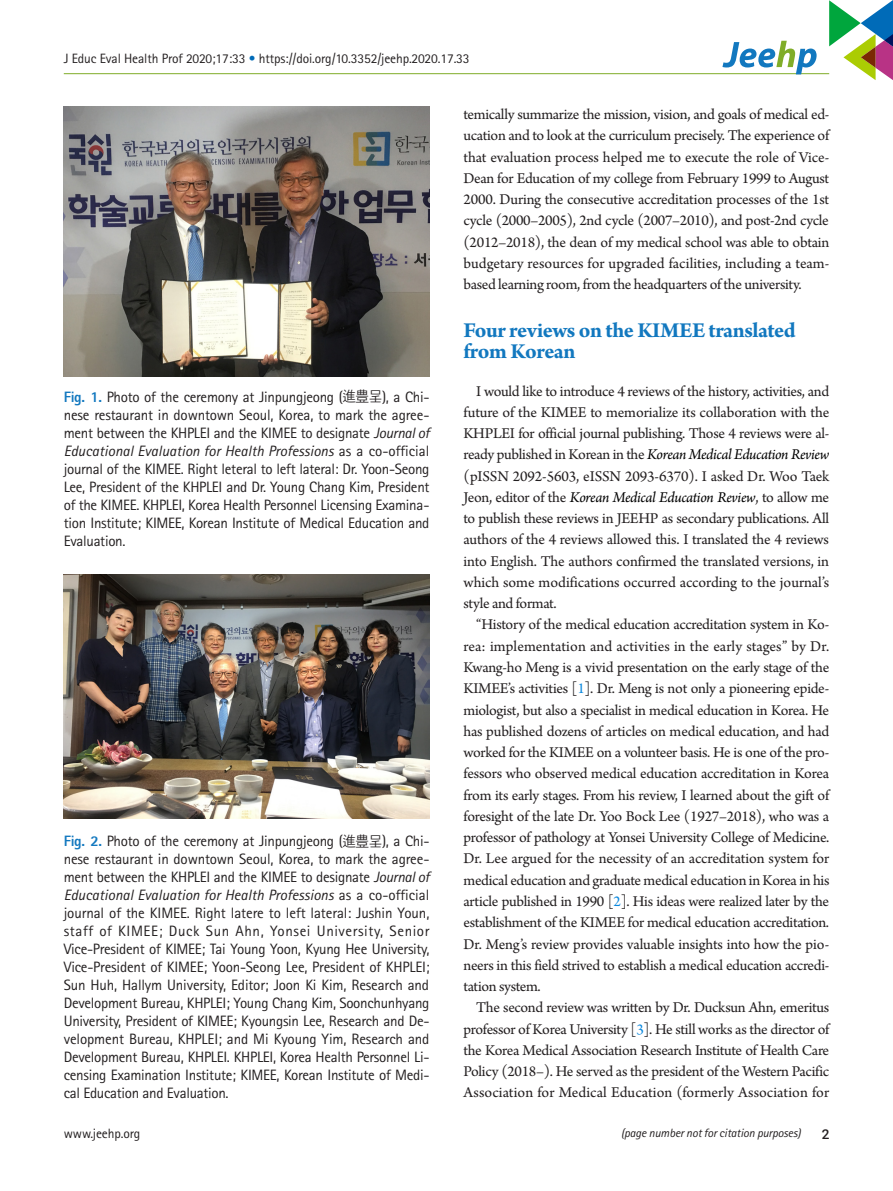
<style>
.page{position:relative;width:893px;height:1191px;background:#fff}
.page>*{position:absolute;margin:0;border:0;box-sizing:border-box;transform-origin:0 0}
.body-title{font:700 22.5px/21.3px "Arno Pro";letter-spacing:-.02em;color:#1278bf}
.body{font:15.75px/21.3px "Arno Pro";letter-spacing:-.015em;color:#231f20;text-align:justify}
.fig-caption{font:15px/18px "Rotis Sans Serif Std";letter-spacing:-.02em;color:#231f20;text-align:justify}
.t1{font:13.5px "Rotis Sans Serif Std";letter-spacing:-.01em;color:#231f20}
.t2{font:500 13.5px "Roboto";color:#231f20}
.t3{font:italic 12px "Rotis Sans Serif Std";letter-spacing:-.01em;color:#231f20}
.s1{color:#006bb8}
.s2{font-weight:800;color:#1278bf}
.s3{font-family:"Ko Pub Dotum";font-weight:300}
.s4{font-style:italic}
.s5{font-style:italic;color:#000}
.s6{color:#0b88de}
</style>
<div class="page">
<hr style="left:64px;top:73px;width:765px;height:1px;background:#80ad29">
<svg style="left:829px;top:0;width:64px;height:80px"></svg>
<svg style="left:722px;top:41px;width:95px;height:33px"></svg>
<img style="left:64px;top:106px;width:365px;height:270px">
<img style="left:64px;top:574px;width:365px;height:244px">
<p class="t1" style="left:64px;top:51px;width:407px">J Educ Eval Health Prof 2020;17:33 <span class="s1">•</span> https://doi.org/10.3352/jeehp.2020.17.33</p>
<p class="fig-caption" style="left:64px;top:387px;width:367px"><span class="s2">Fig. 1.</span> Photo of the ceremony at Jinpungjeong (<span class="s3">進豊呈</span>), a Chi&shy;nese restaurant in downtown Seoul, Korea, to mark the agree&shy;ment between the KHPLEI and the KIMEE to designate <span class="s4">Journal of Educational Evaluation for Health Professions</span> as a co-official journal of the KIMEE. Right leteral to left lateral: Dr. Yoon-Seong Lee, President of the KHPLEI and Dr. Young Chang Kim, President of the KIMEE. KHPLEI, Korea Health Personnel Licensing Examina&shy;tion Institute; KIMEE, Korean Institute of Medical Education and Evaluation.</p>
<p class="fig-caption" style="left:64px;top:832px;width:367px"><span class="s2">Fig. 2.</span> Photo of the ceremony at Jinpungjeong (<span class="s3">進豊呈</span>), a Chi&shy;nese restaurant in downtown Seoul, Korea, to mark the agree&shy;ment between the KHPLEI and the KIMEE to designate <span class="s4">Journal of Educational Evaluation for Health Professions</span> as a co-official journal of the KIMEE. Right latere to left lateral: Jushin Youn, staff of KIMEE; Duck Sun Ahn, Yonsei University, Senior Vice-President of KIMEE; Tai Young Yoon, Kyung Hee University, Vice-President of KIMEE; Yoon-Seong Lee, President of KHPLEI; Sun Huh, Hallym University, Editor; Joon Ki Kim, Research and Development Bureau, KHPLEI; Young Chang Kim, Soonchunhyang University, President of KIMEE; Kyoungsin Lee, Research and De&shy;velopment Bureau, KHPLEI; and Mi Kyoung Yim, Research and Development Bureau, KHPLEI. KHPLEI, Korea Health Personnel Li&shy;censing Examination Institute; KIMEE, Korean Institute of Medi&shy;cal Education and Evaluation.</p>
<p class="body" style="left:463px;top:104px;width:367px">temically summarize the mission, vision, and goals of medical ed&shy;ucation and to look at the curriculum precisely. The experience of that evaluation process helped me to execute the role of Vice-Dean for Education of my college from February 1999 to August 2000. During the consecutive accreditation processes of the 1st cycle (2000–2005), 2nd cycle (2007–2010), and post-2nd cycle (2012–2018), the dean of my medical school was able to obtain budgetary resources for upgraded facilities, including a team&shy;based learning room, from the headquarters of the university.</p>
<p class="body-title" style="left:463px;top:321px;width:334px">Four reviews on the KIMEE translated from Korean</p>
<p class="body" style="left:463px;top:381px;width:367px;text-indent:13px">I would like to introduce 4 reviews of the history, activities, and future of the KIMEE to memorialize its collaboration with the KHPLEI for official journal publishing. Those 4 reviews were al&shy;ready published in Korean in the <span class="s5">Korean Medical Education Review </span>(pISSN 2092-5603, eISSN 2093-6370). I asked Dr. Woo Taek Jeon, editor of the <span class="s5">Korean Medical Education Review</span>, to allow me to publish these reviews in JEEHP as secondary publications. All authors of the 4 reviews allowed this. I translated the 4 reviews into English. The authors confirmed the translated versions, in which some modifications occurred according to the journal’s style and format.</p>
<p class="body" style="left:463px;top:615px;width:367px;text-indent:13px">“History of the medical education accreditation system in Ko&shy;rea: implementation and activities in the early stages” by Dr.<br>Kwang-ho Meng is a vivid presentation on the early stage of the KIMEE’s activities [<span class="s6">1</span>]. Dr. Meng is not only a pioneering epide&shy;miologist, but also a specialist in medical education in Korea. He has published dozens of articles on medical education, and had worked for the KIMEE on a volunteer basis. He is one of the pro&shy;fessors who observed medical education accreditation in Korea from its early stages. From his review, I learned about the gift of foresight of the late Dr. Yoo Bock Lee (1927–2018), who was a professor of pathology at Yonsei University College of Medicine.<br>Dr. Lee argued for the necessity of an accreditation system for medical education and graduate medical education in Korea in his article published in 1990 [<span class="s6">2</span>]. His ideas were realized later by the establishment of the KIMEE for medical education accreditation.<br>Dr. Meng’s review provides valuable insights into how the pio&shy;neers in this field strived to establish a medical education accredi&shy;tation system.</p>
<p class="body" style="left:463px;top:997px;width:367px;text-indent:13px">The second review was written by Dr. Ducksun Ahn, emeritus professor of Korea University [<span class="s6">3</span>]. He still works as the director of the Korea Medical Association Research Institute of Health Care Policy (2018–). He served as the president of the Western Pacific Association for Medical Education (formerly Association for</p>
<p class="t3" style="left:621px;top:1126px;width:181px">(page number not for citation purposes)</p>
<p class="t1" style="left:64px;top:1125px;width:78px">www.jeehp.org</p>
<p class="t2" style="left:822px;top:1124px;width:9px">2</p>
</div>
